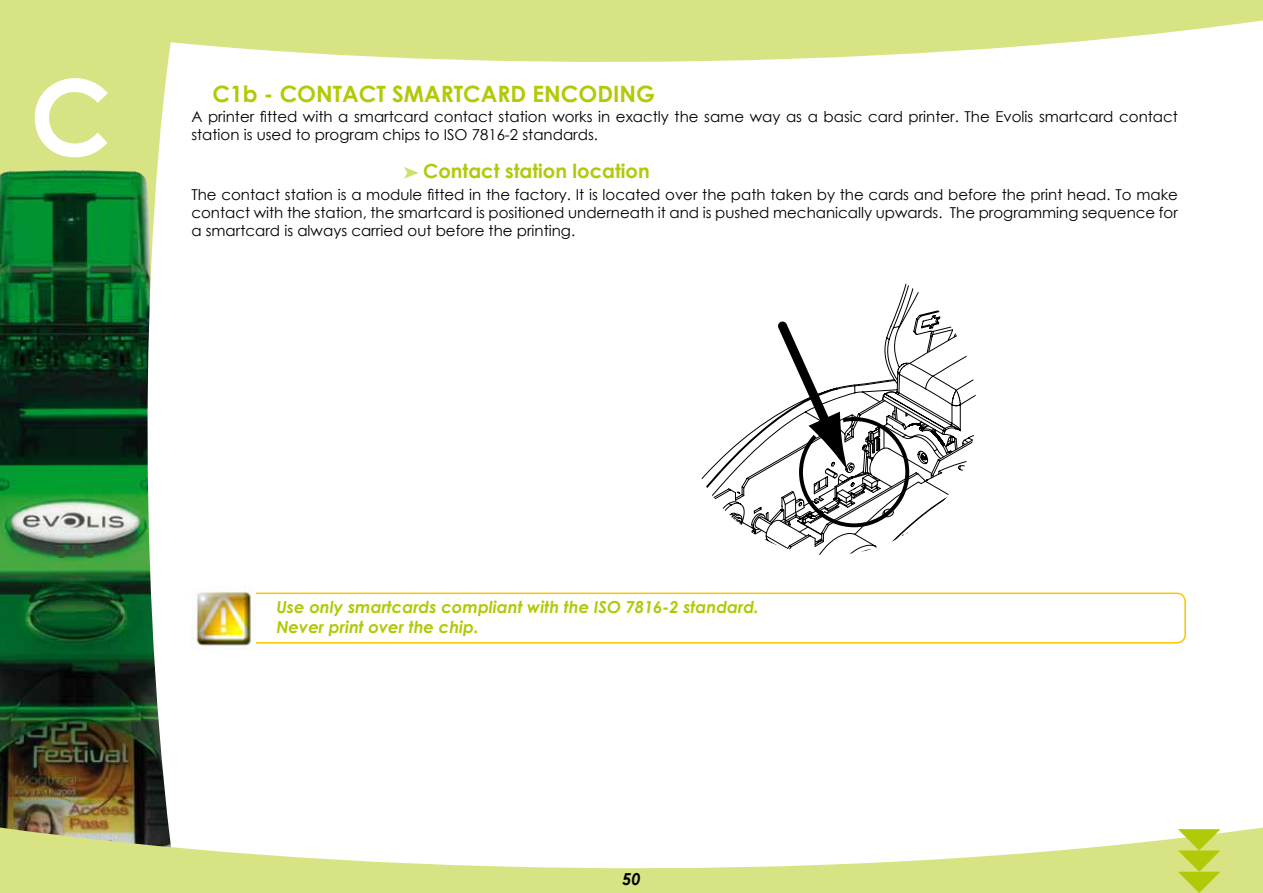
<style>
.page{position:relative;width:1263px;height:893px;background:#fff}
.page>*{position:absolute;margin:0;border:0;box-sizing:border-box;transform-origin:0 0}
.t1{font:700 105px "Century Gothic";color:#fff}
.t2{font:700 22.5px "Century Gothic";color:#b1c906}
.t3{font:700 19.5px "Century Gothic";color:#b1c906}
.t4{font:italic 700 16.5px/19.8px "Century Gothic";color:#b1c906}
.t5{font:italic 700 16.5px "Century Gothic";color:#000}
.t6{font:15px/18px "Century Gothic";color:#000}
</style>
<div class="page">
<div style="left:0;top:0;width:187px;height:893px;background:#d8e483"></div>
<img style="left:0;top:170px;width:136px;height:657px">
<svg style="left:136px;top:79px;width:51px;height:748px;background:#b9c9b6"></svg>
<svg style="left:0;top:827px;width:1263px;height:66px;fill:#d8e483"></svg>
<svg style="left:166px;top:0;width:1097px;height:79px;fill:#d8e483"></svg>
<div style="left:244px;top:593px;width:942px;height:51px;border:2px solid #fcc400;border-radius:9px"></div>
<img style="left:191px;top:586px;width:64px;height:64px">
<svg style="left:1178px;top:829px;width:42px;height:64px;background:#c5d646"></svg>
<svg style="left:701px;top:283px;width:275px;height:272px"></svg>
<h1 class="t1" style="left:30px;top:38px;width:83px">C</h1>
<h2 class="t2" style="left:213px;top:77px;width:444px">C1b - CONTACT SMARTCARD ENCODING</h2>
<p class="t6" style="left:191px;top:107px;width:988px">A printer fitted with a smartcard contact station works in exactly the same way as a basic card printer. The Evolis smartcard contact station is used to program chips to ISO 7816-2 standards.</p>
<h3 class="t3" style="left:423px;top:156px;width:228px">Contact station location</h3>
<p class="t6" style="left:191px;top:186px;width:988px;text-align:justify">The contact station is a module fitted in the factory. It is located over the path taken by the cards and before the print head. To make contact with the station, the smartcard is positioned underneath it and is pushed mechanically upwards. The programming sequence for a smartcard is always carried out before the printing.</p>
<p class="t4" style="left:276px;top:597px;width:484px">Use only smartcards compliant with the ISO 7816-2 standard.<br>Never print over the chip.</p>
<p class="t5" style="left:622px;top:867px;width:20px">50</p>
</div>
